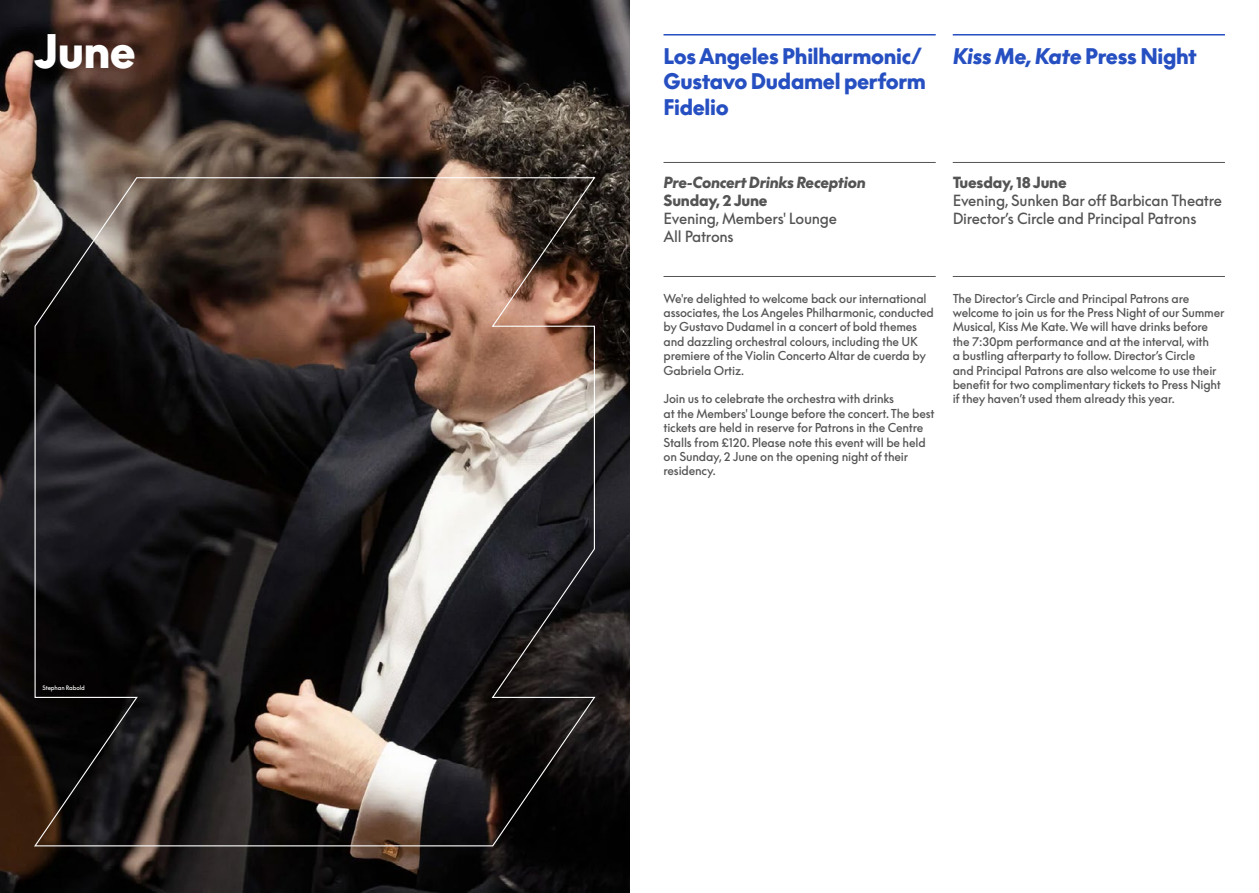
<style>
.page{position:relative;width:1259px;height:893px;background:#fff}
.page>*{position:absolute;margin:0;border:0;box-sizing:border-box;transform-origin:0 0}
.t1{font:900 45px "Supreme LL";color:#fff}
.t2{font:900 21px/25.2px "Supreme LL";letter-spacing:-.015em;color:#264fc1}
.t3{font:italic 900 21px "Supreme LL";letter-spacing:-.015em;color:#264fc1}
.t4{font:15px/18px "Supreme LL";letter-spacing:-.015em;color:#555454}
.t5{font:italic 900 15px "Supreme LL";letter-spacing:-.015em;color:#555454}
.t6{font:900 15px "Supreme LL";letter-spacing:-.015em;color:#555454}
.t7{font:12px/14.4px "Supreme LL";letter-spacing:-.015em;color:#555454}
.t8{font:6px "Supreme LL";letter-spacing:-.015em;color:#fff}
.s1{font-style:normal}
</style>
<div class="page">
<img style="left:0;top:0;width:629px;height:893px">
<hr style="left:663px;top:34px;width:272px;height:2px;background:#264fc1">
<hr style="left:663px;top:162px;width:272px;height:1px;background:#555454">
<hr style="left:663px;top:276px;width:272px;height:1px;background:#555454">
<hr style="left:952px;top:34px;width:273px;height:2px;background:#264fc1">
<hr style="left:952px;top:162px;width:273px;height:1px;background:#555454">
<hr style="left:952px;top:276px;width:273px;height:1px;background:#555454">
<svg style="left:33px;top:177px;width:563px;height:670px"></svg>
<h1 class="t1" style="left:34px;top:26px;width:103px">June</h1>
<p class="t8" style="left:43px;top:684px;width:44px">Stephan Rabold</p>
<h2 class="t2" style="left:663px;top:44px;width:264px">Los Angeles Philharmonic/<br>Gustavo Dudamel perform<br>Fidelio</h2>
<h2 class="t3" style="left:952px;top:45px;width:246px">Kiss Me, Kate <span class="s1">Press Night</span></h2>
<p class="t5" style="left:663px;top:174px;width:204px">Pre-Concert Drinks Reception</p>
<p class="t6" style="left:663px;top:192px;width:106px">Sunday, 2 June</p>
<p class="t4" style="left:663px;top:210px;width:175px">Evening, Members' Lounge<br>All Patrons</p>
<p class="t6" style="left:952px;top:174px;width:116px">Tuesday, 18 June</p>
<p class="t4" style="left:952px;top:192px;width:271px">Evening, Sunken Bar off Barbican Theatre<br>Director’s Circle and Principal Patrons</p>
<p class="t7" style="left:663px;top:291px;width:272px">We're delighted to welcome back our international associates, the Los Angeles Philharmonic, conducted by Gustavo Dudamel in a concert of bold themes and dazzling orchestral colours, including the UK premiere of the Violin Concerto Altar de cuerda by Gabriela Ortiz.</p>
<p class="t7" style="left:663px;top:392px;width:272px">Join us to celebrate the orchestra with drinks<br>at the Members' Lounge before the concert. The best tickets are held in reserve for Patrons in the Centre Stalls from £120. Please note this event will be held on Sunday, 2 June on the opening night of their residency.</p>
<p class="t7" style="left:952px;top:291px;width:273px">The Director’s Circle and Principal Patrons are welcome to join us for the Press Night of our Summer Musical, Kiss Me Kate. We will have drinks before the 7:30pm performance and at the interval, with<br>a bustling afterparty to follow. Director’s Circle<br>and Principal Patrons are also welcome to use their benefit for two complimentary tickets to Press Night if they haven’t used them already this year.</p>
</div>
